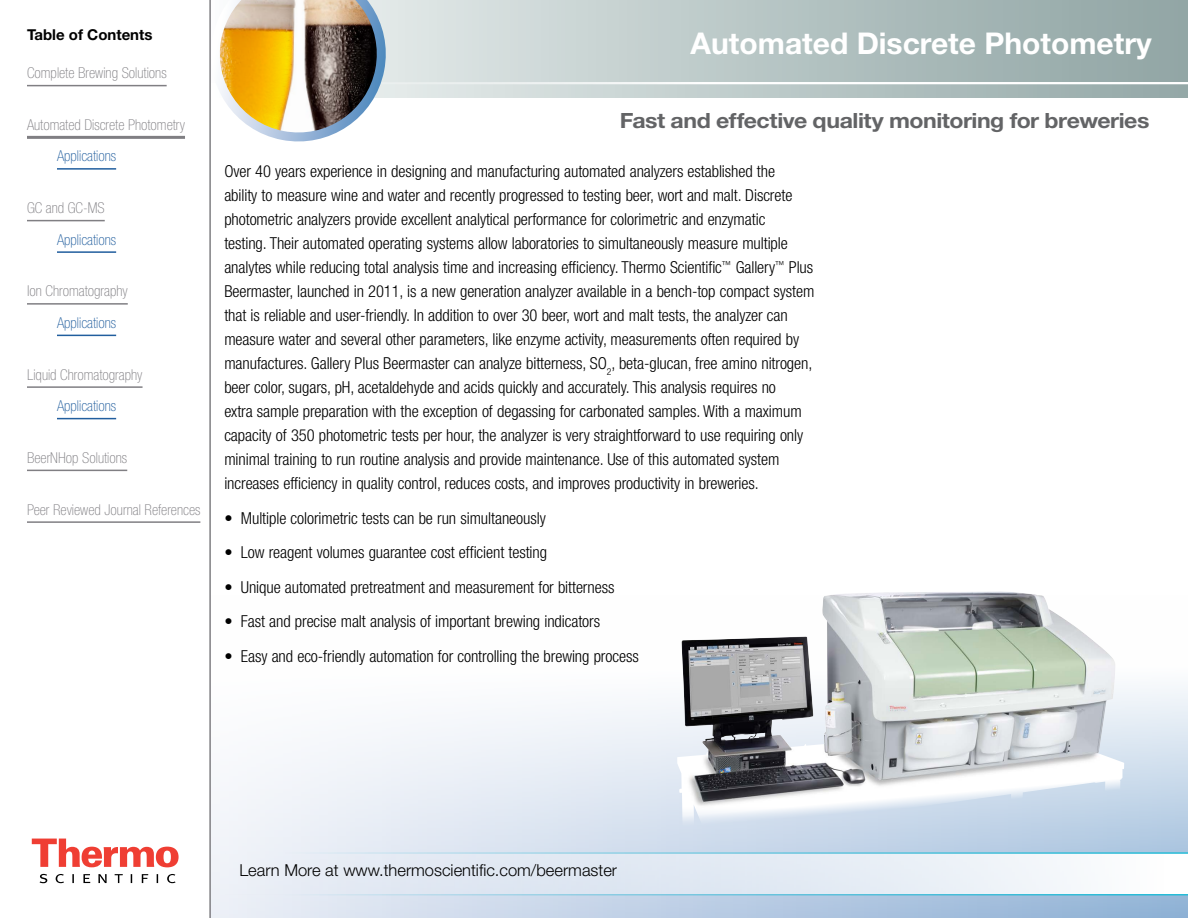
<style>
.page{position:relative;width:1188px;height:918px;background:#fff}
.page>*{position:absolute;margin:0;border:0;box-sizing:border-box;transform-origin:0 0}
.t1{font:700 30px "Helvetica Neue LT Std";color:#fff}
.t2{font:700 21px "Helvetica Neue LT Std";letter-spacing:-.02em;color:#636466;scale:1.1 1}
.t3{font:300 condensed 16.5px/24px "Helvetica Neue LT Std";letter-spacing:-.005em;color:#000}
.t4{font:300 16.5px "Helvetica Neue LT Std";color:#000}
.t5{font:100 condensed 15px "Helvetica Neue LT Std";color:#807f83}
.t6{font:100 condensed 15px "Helvetica Neue LT Std";color:#215e9e}
.t7{font:700 15px "Helvetica Neue LT Std";color:#000}
</style>
<div class="page">
<svg style="left:211px;top:686px;width:977px;height:232px"></svg>
<svg style="left:32px;top:839px;width:147px;height:28px"></svg>
<svg style="left:40px;top:874px;width:136px;height:9px"></svg>
<svg style="left:399px;top:84px;width:789px;height:14px;background:#bbc9c8"></svg>
<svg style="left:399px;top:0;width:789px;height:82px;background:#b5c4c3"></svg>
<svg style="left:219px;top:0;width:180px;height:142px"></svg>
<hr style="left:209px;top:0;width:2px;height:918px;background:#807f83">
<img style="left:677px;top:591px;width:447px;height:261px">
<hr style="left:27px;top:85px;width:140px;height:1px;background:#807f83">
<hr style="left:27px;top:136px;width:158px;height:3px;background:#807f83">
<hr style="left:57px;top:168px;width:59px;height:2px;background:#215e9e">
<hr style="left:27px;top:220px;width:78px;height:1px;background:#807f83">
<hr style="left:57px;top:251px;width:59px;height:2px;background:#215e9e">
<hr style="left:27px;top:303px;width:101px;height:2px;background:#807f83">
<hr style="left:57px;top:335px;width:59px;height:1px;background:#215e9e">
<hr style="left:27px;top:386px;width:116px;height:2px;background:#807f83">
<hr style="left:57px;top:418px;width:59px;height:1px;background:#215e9e">
<hr style="left:27px;top:470px;width:100px;height:1px;background:#807f83">
<hr style="left:27px;top:521px;width:173px;height:2px;background:#807f83">
<svg style="left:224px;top:852px;width:964px;height:44px"></svg>
<p class="t7" style="left:27px;top:25px;width:127px">Table of Contents</p>
<p class="t5" style="left:27px;top:64px;width:141px">Complete Brewing Solutions</p>
<p class="t5" style="left:27px;top:116px;width:160px">Automated Discrete Photometry</p>
<p class="t6" style="left:57px;top:148px;width:61px">Applications</p>
<p class="t5" style="left:27px;top:199px;width:79px">GC and GC-MS</p>
<p class="t6" style="left:57px;top:231px;width:61px">Applications</p>
<p class="t5" style="left:27px;top:283px;width:102px">Ion Chromatography</p>
<p class="t6" style="left:57px;top:314px;width:61px">Applications</p>
<p class="t5" style="left:27px;top:366px;width:117px">Liquid Chromatography</p>
<p class="t6" style="left:57px;top:397px;width:61px">Applications</p>
<p class="t5" style="left:27px;top:449px;width:102px">BeerNHop Solutions</p>
<p class="t5" style="left:27px;top:501px;width:175px">Peer Reviewed Journal References</p>
<h1 class="t1" style="left:691px;top:25px;width:463px">Automated Discrete Photometry</h1>
<p class="t2" style="left:620px;top:108px;width:483px">Fast and effective quality monitoring for breweries</p>
<p class="t3" style="left:224px;top:159px;width:592px">Over 40 years experience in designing and manufacturing automated analyzers established the<br>ability to measure wine and water and recently progressed to testing beer, wort and malt. Discrete photometric analyzers provide excellent analytical performance for colorimetric and enzymatic<br>testing. Their automated operating systems allow laboratories to simultaneously measure multiple analytes while reducing total analysis time and increasing efficiency. Thermo Scientific<sup>™</sup> Gallery<sup>™</sup> Plus Beermaster, launched in 2011, is a new generation analyzer available in a bench-top compact system that is reliable and user-friendly. In addition to over 30 beer, wort and malt tests, the analyzer can measure water and several other parameters, like enzyme activity, measurements often required by manufactures. Gallery Plus Beermaster can analyze bitterness, SO<sub>2</sub>, beta-glucan, free amino nitrogen, beer color, sugars, pH, acetaldehyde and acids quickly and accurately. This analysis requires no<br>extra sample preparation with the exception of degassing for carbonated samples. With a maximum capacity of 350 photometric tests per hour, the analyzer is very straightforward to use requiring only minimal training to run routine analysis and provide maintenance. Use of this automated system increases efficiency in quality control, reduces costs, and improves productivity in breweries.</p>
<p class="t3" style="left:224px;top:506px;width:323px">• Multiple colorimetric tests can be run simultaneously</p>
<p class="t3" style="left:224px;top:540px;width:324px">• Low reagent volumes guarantee cost efficient testing</p>
<p class="t3" style="left:224px;top:575px;width:392px">• Unique automated pretreatment and measurement for bitterness</p>
<p class="t3" style="left:224px;top:609px;width:377px">• Fast and precise malt analysis of important brewing indicators</p>
<p class="t3" style="left:224px;top:644px;width:416px">• Easy and eco-friendly automation for controlling the brewing process</p>
<p class="t4" style="left:239px;top:860px;width:379px">Learn More at www.thermoscientific.com/beermaster</p>
</div>
